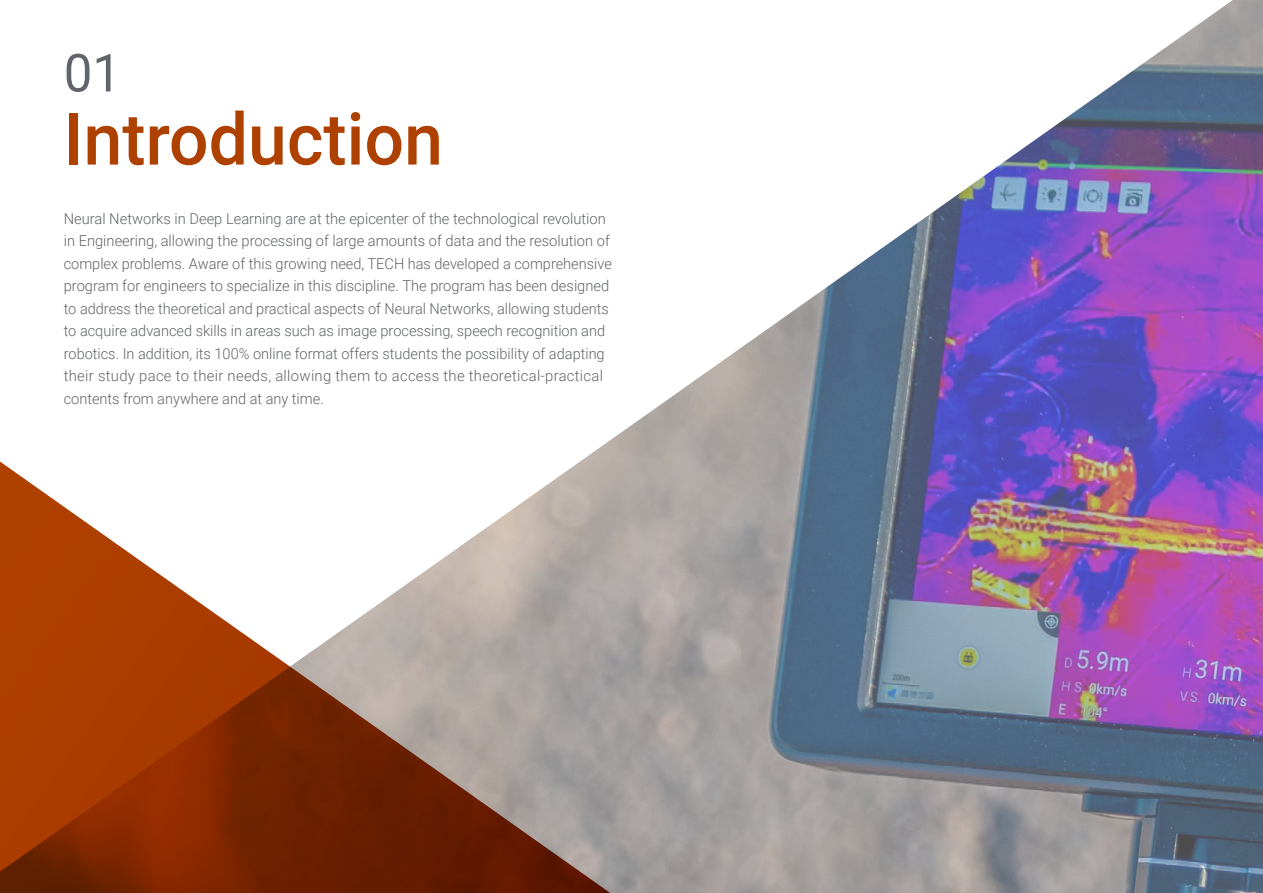
<style>
.page{position:relative;width:1263px;height:893px;background:#fff}
.page>*{position:absolute;margin:0;border:0;box-sizing:border-box;transform-origin:0 0}
.t1{font:500 72px "Roboto";color:#ae4000}
.t2{font:52.5px "Roboto";color:#61646a}
.t3{font:300 15px/22.5px "Roboto";color:#61646a}
</style>
<div class="page">
<img style="left:602px;top:0;width:661px;height:893px">
<svg style="left:0;top:446px;width:640px;height:447px"></svg>
<h2 class="t2" style="left:64px;top:36px;width:59px">01</h2>
<h1 class="t1" style="left:64px;top:89px;width:381px">Introduction</h1>
<p class="t3" style="left:64px;top:207px;width:550px">Neural Networks in Deep Learning are at the epicenter of the technological revolution in Engineering, allowing the processing of large amounts of data and the resolution of complex problems. Aware of this growing need, TECH has developed a comprehensive program for engineers to specialize in this discipline. The program has been designed to address the theoretical and practical aspects of Neural Networks, allowing students to acquire advanced skills in areas such as image processing, speech recognition and robotics. In addition, its 100% online format offers students the possibility of adapting their study pace to their needs, allowing them to access the theoretical-practical contents from anywhere and at any time.</p>
</div>
